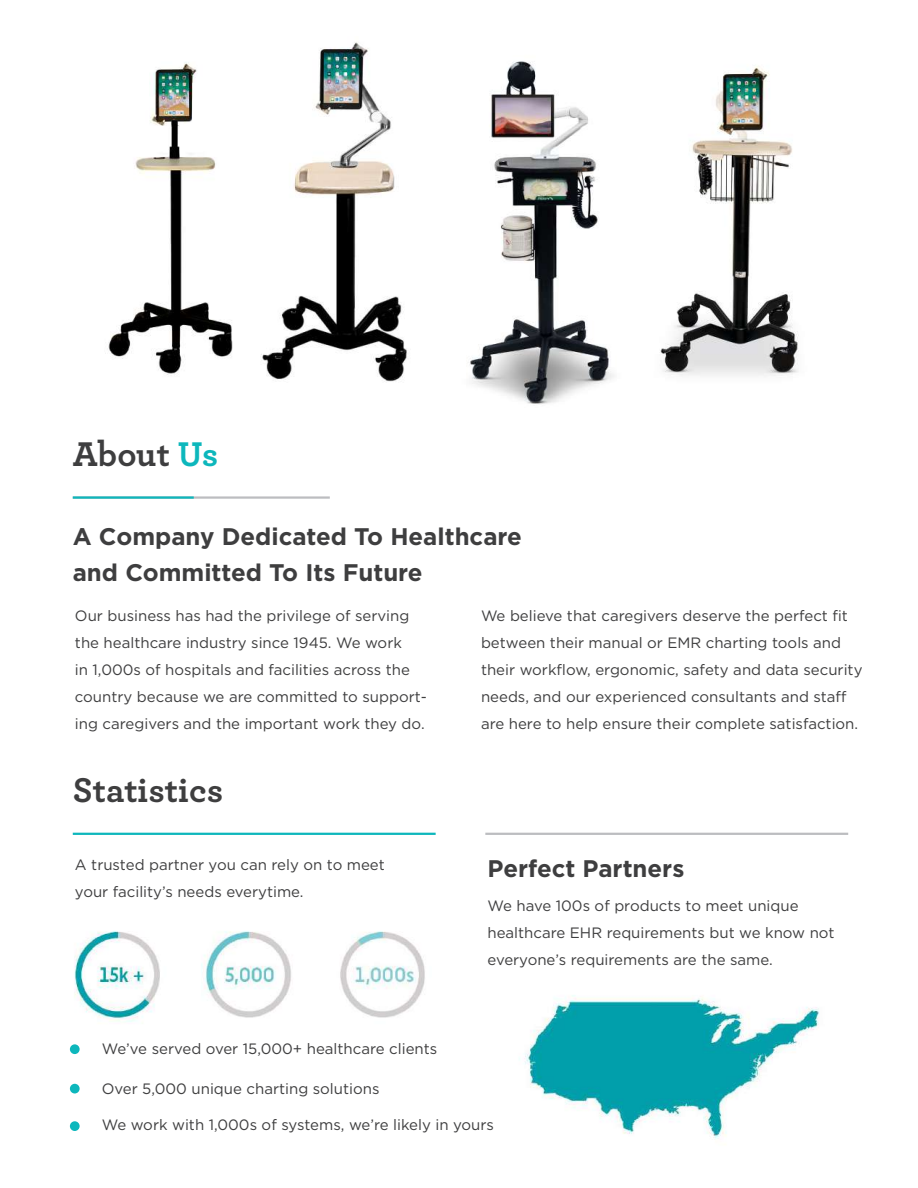
<style>
.page{position:relative;width:918px;height:1188px;background:#fff}
.page>*{position:absolute;margin:0;border:0;box-sizing:border-box;transform-origin:0 0}
.t1{font:700 36px "Archer";color:#3e3e3f}
.t2{font:700 24px/36px "Gotham";color:#3e3e3f}
.t3{font:15px/27px "Gotham";color:#3e3e3f}
.s1{color:#0db7bc}
</style>
<div class="page">
<img style="left:519px;top:995px;width:301px;height:144px">
<hr style="left:73px;top:496px;width:257px;height:3px;background:#bcbdc0">
<hr style="left:73px;top:496px;width:121px;height:3px;background:#0db7bc">
<hr style="left:73px;top:833px;width:363px;height:2px;background:#0db7bc">
<hr style="left:485px;top:833px;width:363px;height:2px;background:#bcbdc0">
<img style="left:74px;top:931px;width:351px;height:91px">
<div style="left:70px;top:1044px;width:10px;height:10px;background:#0db7bc;border-radius:50%"></div>
<div style="left:70px;top:1084px;width:10px;height:10px;background:#0db7bc;border-radius:50%"></div>
<div style="left:70px;top:1121px;width:10px;height:10px;background:#0db7bc;border-radius:50%"></div>
<img style="left:660px;top:66px;width:139px;height:310px">
<img style="left:108px;top:126px;width:125px;height:249px">
<img style="left:150px;top:62px;width:47px;height:64px">
<img style="left:470px;top:61px;width:144px;height:343px">
<img style="left:261px;top:42px;width:146px;height:340px">
<h1 class="t1" style="left:73px;top:425px;width:147px">About <span class="s1">Us</span></h1>
<h2 class="t2" style="left:73px;top:518px;width:451px">A Company Dedicated To Healthcare and Committed To Its Future</h2>
<p class="t3" style="left:75px;top:602px;width:354px">Our business has had the privilege of serving the healthcare industry since 1945. We work<br>in 1,000s of hospitals and facilities across the country because we are committed to support&shy;ing caregivers and the important work they do.</p>
<p class="t3" style="left:481px;top:602px;width:383px">We believe that caregivers deserve the perfect fit between their manual or EMR charting tools and their workflow, ergonomic, safety and data security needs, and our experienced consultants and staff are here to help ensure their complete satisfaction.</p>
<h1 class="t1" style="left:73px;top:762px;width:152px">Statistics</h1>
<p class="t3" style="left:75px;top:850px;width:311px">A trusted partner you can rely on to meet your facility’s needs everytime.</p>
<h2 class="t2" style="left:488px;top:850px;width:198px">Perfect Partners</h2>
<p class="t3" style="left:488px;top:891px;width:349px">We have 100s of products to meet unique healthcare EHR requirements but we know not everyone’s requirements are the same.</p>
<p class="t3" style="left:102px;top:1035px;width:337px">We’ve served over 15,000+ healthcare clients</p>
<p class="t3" style="left:102px;top:1075px;width:279px">Over 5,000 unique charting solutions</p>
<p class="t3" style="left:102px;top:1111px;width:394px">We work with 1,000s of systems, we’re likely in yours</p>
</div>
